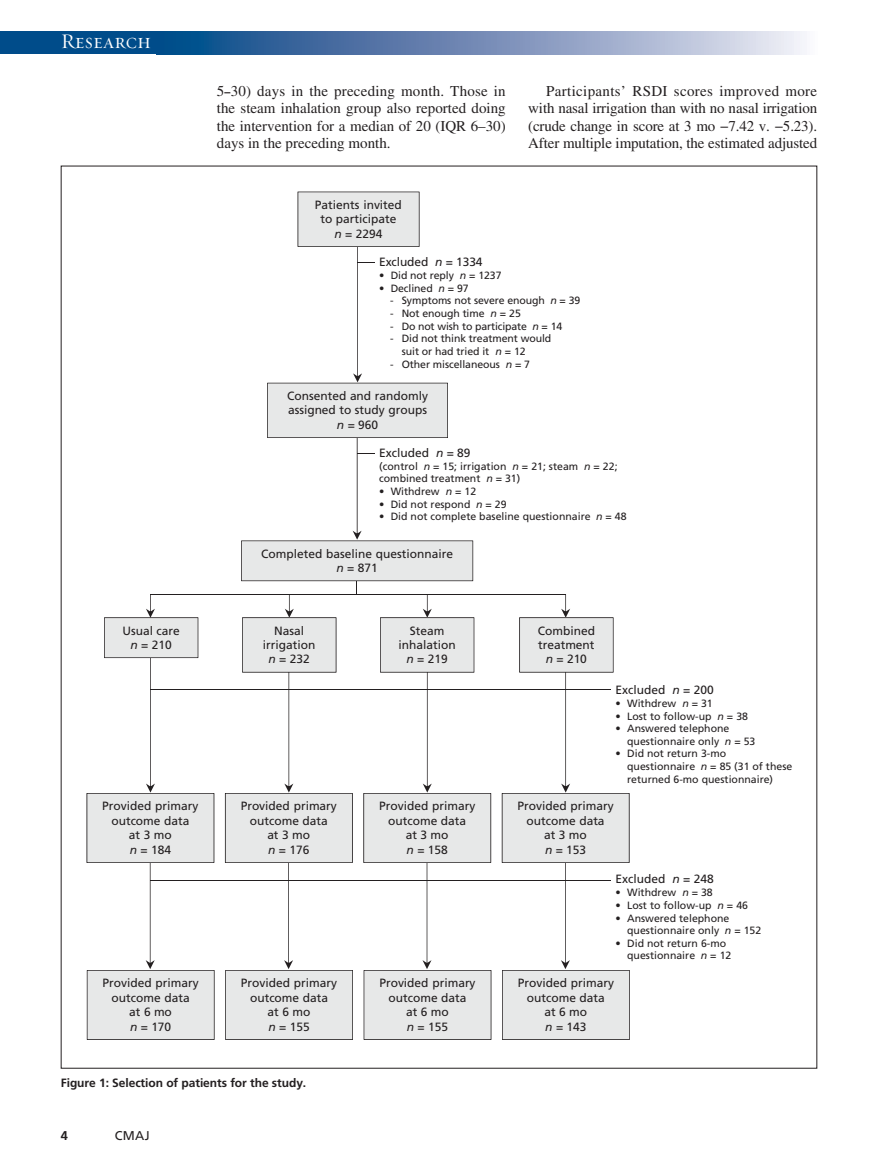
<style>
.page{position:relative;width:878px;height:1175px;background:#fff}
.page>*{position:absolute;margin:0;border:0;box-sizing:border-box;transform-origin:0 0}
.t1{font:21px "Requiem Display HTF Small Caps";letter-spacing:.005em;color:#fff}
.t2{font:15px/17.4px "Times LT Std";letter-spacing:-.005em;color:#231f20;text-align:justify}
.t3{font:12.75px "Frutiger LT Std";color:#231f20}
.t4{font:700 12.75px "Frutiger LT Std";color:#231f20}
.t5{font:12px/14.4px "Frutiger LT Std";color:#231f20;text-align:center}
.t6{font:700 12px "Frutiger LT Std";letter-spacing:-.005em;color:#231f20}
.t7{font:10.5px/12.6px "Frutiger LT Std";color:#231f20}
.s1{font-family:"Frutiger LT Std";font-weight:700;font-size:12px}
.s2{font-style:italic}
</style>
<div class="page">
<svg style="left:164px;top:32px;width:641px;height:22px"></svg>
<div style="left:0;top:32px;width:164px;height:22px;background:#004c8a"></div>
<hr style="left:150px;top:594px;width:415px;height:1px;background:#231f20">
<hr style="left:356px;top:558px;width:1px;height:36px;background:#231f20">
<svg style="left:241px;top:191px;width:232px;height:390px"></svg>
<hr style="left:150px;top:689px;width:526px;height:1px;background:#231f20">
<div style="left:611px;top:677px;width:190px;height:114px;background:#fff"></div>
<hr style="left:150px;top:879px;width:526px;height:1px;background:#231f20">
<div style="left:611px;top:866px;width:176px;height:102px;background:#fff"></div>
<svg style="left:86px;top:595px;width:128px;height:444px"></svg>
<svg style="left:225px;top:595px;width:128px;height:444px"></svg>
<svg style="left:363px;top:595px;width:128px;height:444px"></svg>
<svg style="left:501px;top:594px;width:128px;height:445px"></svg>
<h1 class="t1" style="left:61px;top:29px;width:92px">Research</h1>
<h2 class="t2" style="left:217px;top:82px;width:290px">5<span class="s1">–</span>30) days in the preceding month. Those in the steam inhalation group also reported doing the intervention for a median of 20 (IQR 6–30) days in the preceding month.</h2>
<h2 class="t2" style="left:528px;top:82px;width:290px;text-indent:18px">Participants’ RSDI scores improved more with nasal irrigation than with no nasal irrigation (crude change in score at 3 mo −7.42 v. −5.23).<br>After multiple imputation, the estimated adjusted</h2>
<p class="t5" style="left:315px;top:197px;width:88px">Patients invited to participate<br><span class="s2">n</span> = 2294</p>
<p class="t5" style="left:379px;top:255px;width:105px">Excluded <span class="s2">n</span> = 1334</p>
<p class="t7" style="left:379px;top:269px;width:124px">• Did not reply <span class="s2">n</span> = 1237</p>
<p class="t7" style="left:379px;top:282px;width:91px">• Declined <span class="s2">n</span> = 97</p>
<p class="t7" style="left:390px;top:294px;width:191px">‐ Symptoms not severe enough <span class="s2">n</span> = 39</p>
<p class="t7" style="left:390px;top:307px;width:132px">‐ Not enough time <span class="s2">n</span> = 25</p>
<p class="t7" style="left:390px;top:320px;width:173px">‐ Do not wish to participate <span class="s2">n</span> = 14</p>
<p class="t7" style="left:390px;top:332px;width:162px">‐ Did not think treatment would</p>
<p class="t7" style="left:402px;top:345px;width:125px">suit or had tried it <span class="s2">n</span> = 12</p>
<p class="t7" style="left:390px;top:357px;width:141px">‐ Other miscellaneous <span class="s2">n</span> = 7</p>
<p class="t5" style="left:287px;top:389px;width:142px">Consented and randomly assigned to study groups <span class="s2">n</span> = 960</p>
<p class="t5" style="left:379px;top:445px;width:93px">Excluded <span class="s2">n</span> = 89</p>
<p class="t7" style="left:379px;top:460px;width:240px">(control <span class="s2">n</span> = 15; irrigation <span class="s2">n</span> = 21; steam <span class="s2">n</span> = 22; combined treatment <span class="s2">n</span> = 31)</p>
<p class="t7" style="left:379px;top:485px;width:99px">• Withdrew <span class="s2">n</span> = 12</p>
<p class="t7" style="left:379px;top:498px;width:129px">• Did not respond <span class="s2">n</span> = 29</p>
<p class="t7" style="left:379px;top:510px;width:249px">• Did not complete baseline questionnaire <span class="s2">n</span> = 48</p>
<p class="t5" style="left:261px;top:546px;width:193px">Completed baseline questionnaire <span class="s2">n</span> = 871</p>
<p class="t5" style="left:122px;top:623px;width:59px">Usual care <span class="s2">n</span> = 210</p>
<p class="t5" style="left:263px;top:623px;width:54px">Nasal irrigation <span class="s2">n</span> = 232</p>
<p class="t5" style="left:398px;top:623px;width:59px">Steam inhalation <span class="s2">n</span> = 219</p>
<p class="t5" style="left:538px;top:623px;width:59px">Combined treatment <span class="s2">n</span> = 210</p>
<p class="t5" style="left:615px;top:682px;width:99px">Excluded <span class="s2">n</span> = 200</p>
<p class="t7" style="left:615px;top:697px;width:99px">• Withdrew <span class="s2">n</span> = 31</p>
<p class="t7" style="left:615px;top:709px;width:134px">• Lost to follow-up <span class="s2">n</span> = 38</p>
<p class="t7" style="left:627px;top:722px;width:130px;text-indent:-12px">• Answered telephone questionnaire only <span class="s2">n</span> = 53</p>
<p class="t7" style="left:627px;top:747px;width:167px;text-indent:-12px">• Did not return 3-mo questionnaire <span class="s2">n</span> = 85 (31 of these returned 6-mo questionnaire)</p>
<p class="t5" style="left:102px;top:799px;width:98px">Provided primary outcome data<br>at 3 mo<br><span class="s2">n</span> = 184</p>
<p class="t5" style="left:241px;top:799px;width:98px">Provided primary outcome data<br>at 3 mo<br><span class="s2">n</span> = 176</p>
<p class="t5" style="left:379px;top:799px;width:98px">Provided primary outcome data<br>at 3 mo<br><span class="s2">n</span> = 158</p>
<p class="t5" style="left:517px;top:799px;width:98px">Provided primary outcome data<br>at 3 mo<br><span class="s2">n</span> = 153</p>
<p class="t5" style="left:615px;top:872px;width:99px">Excluded <span class="s2">n</span> = 248</p>
<p class="t7" style="left:615px;top:886px;width:99px">• Withdrew <span class="s2">n</span> = 38</p>
<p class="t7" style="left:615px;top:899px;width:134px">• Lost to follow-up <span class="s2">n</span> = 46</p>
<p class="t7" style="left:627px;top:911px;width:136px;text-indent:-12px">• Answered telephone questionnaire only <span class="s2">n</span> = 152</p>
<p class="t7" style="left:627px;top:937px;width:106px;text-indent:-12px">• Did not return 6-mo questionnaire <span class="s2">n</span> = 12</p>
<p class="t5" style="left:102px;top:976px;width:98px">Provided primary outcome data<br>at 6 mo<br><span class="s2">n</span> = 170</p>
<p class="t5" style="left:241px;top:976px;width:98px">Provided primary outcome data<br>at 6 mo<br><span class="s2">n</span> = 155</p>
<p class="t5" style="left:379px;top:976px;width:98px">Provided primary outcome data<br>at 6 mo<br><span class="s2">n</span> = 155</p>
<p class="t5" style="left:517px;top:976px;width:98px">Provided primary outcome data<br>at 6 mo<br><span class="s2">n</span> = 143</p>
<p class="t6" style="left:61px;top:1075px;width:247px">Figure 1: Selection of patients for the study.</p>
<p class="t4" style="left:61px;top:1127px;width:9px">4</p>
<p class="t3" style="left:115px;top:1127px;width:36px">CMAJ</p>
</div>
